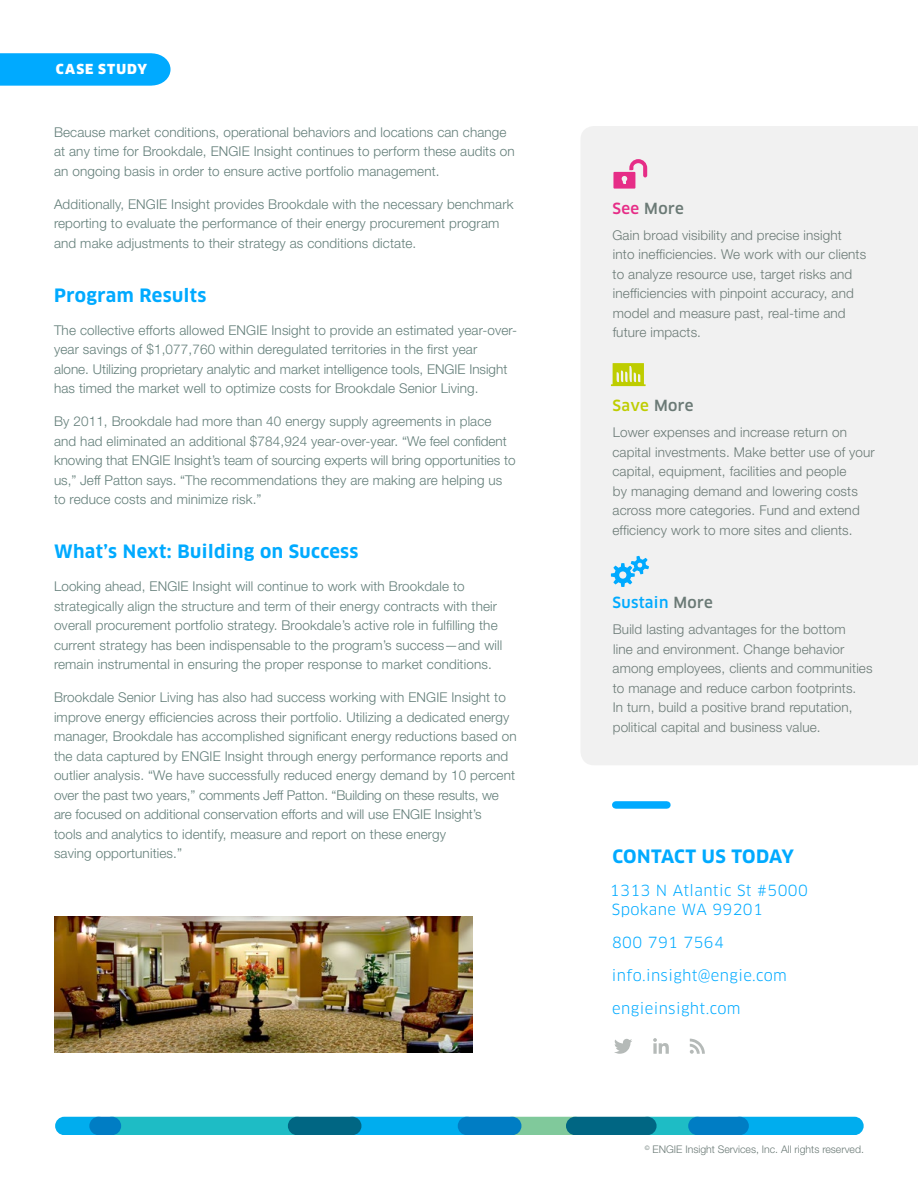
<style>
.page{position:relative;width:918px;height:1188px;background:#fff}
.page>*{position:absolute;margin:0;border:0;box-sizing:border-box;transform-origin:0 0}
.t1{font:700 18px "Clan OT";letter-spacing:.025em;color:#0af}
.t2{font:700 18px "Clan OT";letter-spacing:.005em;color:#0af}
.t3{font:15px/19.5px "Clan OT";letter-spacing:.025em;color:#0af}
.t4{font:500 15px "Clan OT";letter-spacing:.025em;color:#0af}
.t5{font:500 15px "Clan OT";letter-spacing:.025em;color:#becd00}
.t6{font:500 15px "Clan OT";letter-spacing:.025em;color:#6b7a76}
.t7{font:300 13.5px/19.5px "Helvetica Neue";letter-spacing:.01em;color:#637e79}
.t8{font:300 13.5px/19.5px "Helvetica Neue";letter-spacing:.01em;color:#6b7a76}
.t9{font:900 13.5px "Clan OT";letter-spacing:.075em;color:#fff}
.t10{font:300 10.5px "Helvetica Neue";color:#6b7a76}
.s1{color:#e62d87}
.s2{color:#6b7a76}
</style>
<div class="page">
<div style="left:730px;top:1117px;width:134px;height:18px;background:#00adee;border-radius:9px"></div>
<div style="left:638px;top:1117px;width:69px;height:18px;background:#1ebcc5;border-radius:9px"></div>
<div style="left:503px;top:1117px;width:81px;height:18px;background:#80c99b;border-radius:9px"></div>
<div style="left:566px;top:1117px;width:91px;height:18px;background:#006683;border-radius:9px"></div>
<div style="left:343px;top:1117px;width:133px;height:18px;background:#00adee;border-radius:9px"></div>
<div style="left:103px;top:1117px;width:203px;height:18px;background:#1ebcc5;border-radius:9px"></div>
<div style="left:55px;top:1117px;width:53px;height:18px;background:#00adee;border-radius:9px"></div>
<div style="left:458px;top:1117px;width:63px;height:18px;background:#007dc4;border-radius:9px"></div>
<div style="left:288px;top:1117px;width:73px;height:18px;background:#006683;border-radius:9px"></div>
<div style="left:89px;top:1117px;width:32px;height:18px;background:#007dc4;border-radius:9px"></div>
<div style="left:688px;top:1117px;width:61px;height:18px;background:#007dc4;border-radius:9px"></div>
<svg style="left:0;top:53px;width:171px;height:33px;background:#0badff"></svg>
<div style="left:581px;top:126px;width:337px;height:639px;background:#f1f1f1"></div>
<svg style="left:611px;top:556px;width:38px;height:31px"></svg>
<svg style="left:613px;top:159px;width:34px;height:30px"></svg>
<svg style="left:611px;top:363px;width:35px;height:23px"></svg>
<div style="left:616px;top:801px;width:51px;height:8px;background:#0af"></div>
<svg style="left:614px;top:1039px;width:18px;height:15px"></svg>
<svg style="left:653px;top:1038px;width:16px;height:16px"></svg>
<svg style="left:690px;top:1039px;width:15px;height:15px"></svg>
<img style="left:54px;top:916px;width:418px;height:137px">
<p class="t9" style="left:56px;top:61px;width:93px">CASE STUDY</p>
<p class="t7" style="left:54px;top:122px;width:462px">Because market conditions, operational behaviors and locations can change at any time for Brookdale, ENGIE Insight continues to perform these audits on an ongoing basis in order to ensure active portfolio management.</p>
<p class="t7" style="left:54px;top:194px;width:461px">Additionally, ENGIE Insight provides Brookdale with the necessary benchmark reporting to evaluate the performance of their energy procurement program and make adjustments to their strategy as conditions dictate.</p>
<h1 class="t1" style="left:54px;top:285px;width:154px">Program Results</h1>
<p class="t7" style="left:54px;top:320px;width:465px">The collective efforts allowed ENGIE Insight to provide an estimated year-over&shy;year savings of $1,077,760 within deregulated territories in the first year<br>alone. Utilizing proprietary analytic and market intelligence tools, ENGIE Insight has timed the market well to optimize costs for Brookdale Senior Living.</p>
<p class="t7" style="left:54px;top:411px;width:463px">By 2011, Brookdale had more than 40 energy supply agreements in place and had eliminated an additional $784,924 year-over-year. “We feel confident knowing that ENGIE Insight’s team of sourcing experts will bring opportunities to us,” Jeff Patton says. “The recommendations they are making are helping us to reduce costs and minimize risk.”</p>
<h1 class="t1" style="left:54px;top:541px;width:306px">What’s Next: Building on Success</h1>
<p class="t7" style="left:54px;top:576px;width:450px">Looking ahead, ENGIE Insight will continue to work with Brookdale to strategically align the structure and term of their energy contracts with their overall procurement portfolio strategy. Brookdale’s active role in fulfilling the current strategy has been indispensable to the program’s success—and will remain instrumental in ensuring the proper response to market conditions.</p>
<p class="t7" style="left:54px;top:687px;width:464px">Brookdale Senior Living has also had success working with ENGIE Insight to improve energy efficiencies across their portfolio. Utilizing a dedicated energy manager, Brookdale has accomplished significant energy reductions based on the data captured by ENGIE Insight through energy performance reports and outlier analysis. “We have successfully reduced energy demand by 10 percent over the past two years,” comments Jeff Patton. “Building on these results, we are focused on additional conservation efforts and will use ENGIE Insight’s<br>tools and analytics to identify, measure and report on these energy<br>saving opportunities.”</p>
<p class="t6" style="left:613px;top:199px;width:73px"><span class="s1">See</span> More</p>
<p class="t8" style="left:612px;top:225px;width:255px">Gain broad visibility and precise insight into inefficiencies. We work with our clients to analyze resource use, target risks and inefficiencies with pinpoint accuracy, and model and measure past, real-time and future impacts.</p>
<p class="t5" style="left:613px;top:397px;width:82px">Save <span class="s2">More</span></p>
<p class="t8" style="left:613px;top:422px;width:264px">Lower expenses and increase return on capital investments. Make better use of your capital, equipment, facilities and people<br>by managing demand and lowering costs across more categories. Fund and extend efficiency work to more sites and clients.</p>
<p class="t4" style="left:613px;top:594px;width:102px">Sustain <span class="s2">More</span></p>
<p class="t8" style="left:613px;top:620px;width:262px">Build lasting advantages for the bottom<br>line and environment. Change behavior among employees, clients and communities to manage and reduce carbon footprints.<br>In turn, build a positive brand reputation, political capital and business value.</p>
<h1 class="t2" style="left:612px;top:846px;width:183px">CONTACT US TODAY</h1>
<p class="t3" style="left:610px;top:880px;width:199px">1313 N Atlantic St #5000<br>Spokane WA 99201</p>
<p class="t3" style="left:612px;top:933px;width:113px">800 791 7564</p>
<p class="t3" style="left:612px;top:966px;width:177px">info.insight@engie.com</p>
<p class="t3" style="left:612px;top:999px;width:130px">engieinsight.com</p>
<p class="t10" style="left:645px;top:1143px;width:221px"><sup>©</sup> ENGIE Insight Services, Inc. All rights reserved.</p>
</div>
